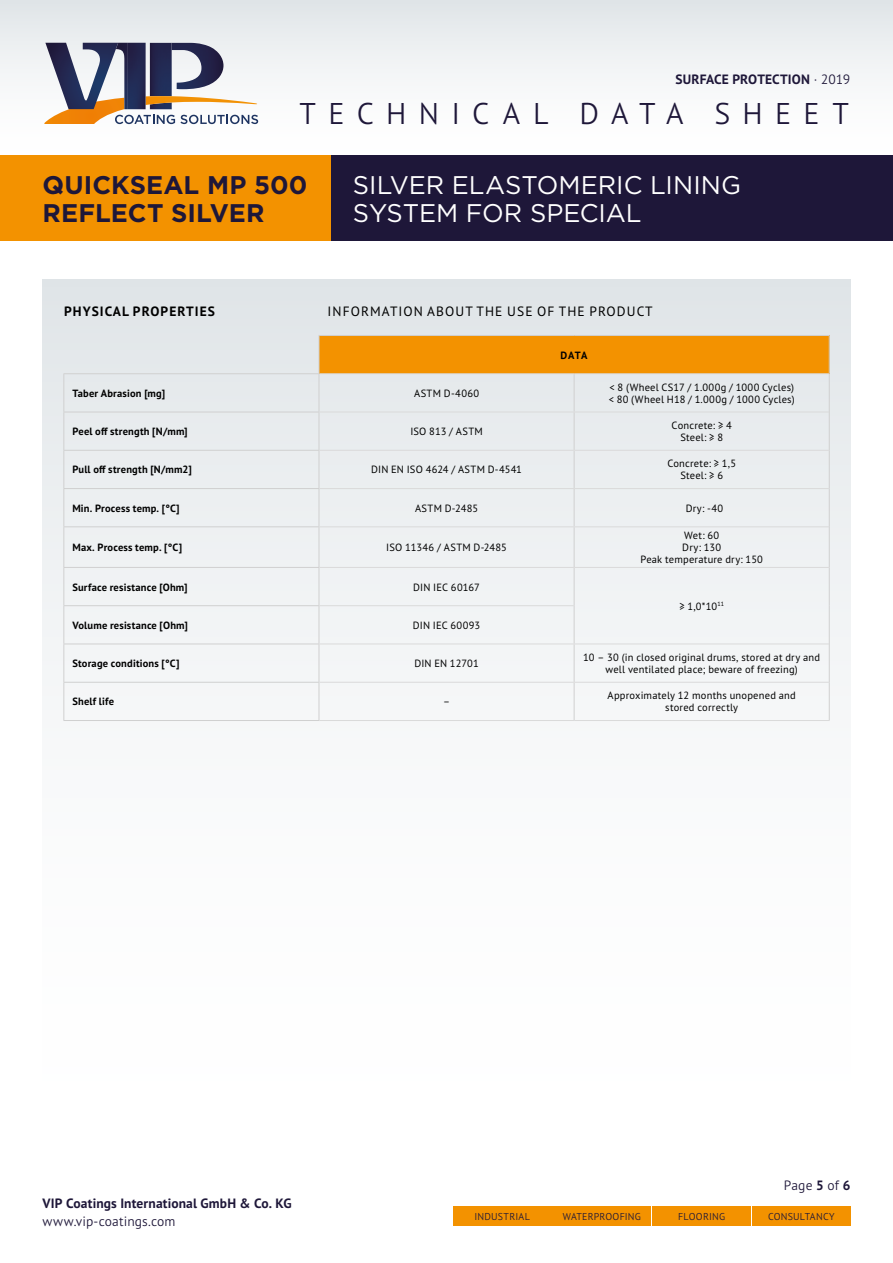
<style>
.page{position:relative;width:893px;height:1263px;background:#fff}
.page>*{position:absolute;margin:0;border:0;box-sizing:border-box;transform-origin:0 0}
.t1{font:300 30px "PT Sans Pro";letter-spacing:.405em;color:#1e1739}
.t2{font:25.5px/28.5px "Gotham";color:#fff}
.t3{font:700 25.5px/28.5px "Gotham";color:#1e1739}
.t4{font:700 13.5px "PT Sans Pro";letter-spacing:.01em;color:#1e1739}
.t5{font:13.5px "PT Sans Pro";letter-spacing:.08em;color:#000}
.t6{font:300 13.5px "PT Sans Pro";letter-spacing:.01em;color:#1e1739}
.t7{font:700 13.5px "PT Sans Pro";letter-spacing:.08em;color:#000}
.t8{font:10.5px/12px "PT Sans Pro";letter-spacing:.02em;color:#000;text-align:center}
.t9{font:700 10.5px "PT Sans Pro";letter-spacing:.02em;color:#000}
.t10{font:300 9.9px "PT Sans Pro";letter-spacing:.02em;color:#1e1739}
.s1{font-weight:300}
.s2{font-weight:700}
</style>
<div class="page">
<div style="left:0;top:0;width:893px;height:155px;background:linear-gradient(to bottom,#e2e7e9,#fff)"></div>
<div style="left:453px;top:1206px;width:98px;height:20px;background:#f39200"></div>
<div style="left:553px;top:1206px;width:98px;height:20px;background:#f39200"></div>
<div style="left:653px;top:1206px;width:98px;height:20px;background:#f39200"></div>
<div style="left:752px;top:1206px;width:98px;height:20px;background:#f39200"></div>
<svg style="left:44px;top:43px;width:215px;height:81px"></svg>
<div style="left:42px;top:280px;width:808px;height:891px;background:linear-gradient(to bottom,#e3e8ea,#fff)"></div>
<div style="left:319px;top:335px;width:510px;height:39px;background:#f39200"></div>
<hr style="left:319px;top:335px;width:255px;height:1px;background:#d0d0d0">
<hr style="left:319px;top:336px;width:1px;height:37px;background:#d0d0d0">
<hr style="left:574px;top:335px;width:256px;height:1px;background:#d0d0d0">
<hr style="left:829px;top:336px;width:1px;height:38px;background:#d0d0d0">
<hr style="left:63px;top:373px;width:256px;height:1px;background:#d0d0d0">
<hr style="left:63px;top:374px;width:1px;height:38px;background:#d0d0d0">
<hr style="left:319px;top:374px;width:1px;height:38px;background:#d0d0d0">
<hr style="left:574px;top:374px;width:1px;height:38px;background:#d0d0d0">
<hr style="left:829px;top:374px;width:1px;height:38px;background:#d0d0d0">
<hr style="left:63px;top:412px;width:256px;height:1px;background:#d0d0d0">
<hr style="left:63px;top:412px;width:1px;height:38px;background:#d0d0d0">
<hr style="left:319px;top:412px;width:1px;height:38px;background:#d0d0d0">
<hr style="left:574px;top:412px;width:1px;height:38px;background:#d0d0d0">
<hr style="left:829px;top:412px;width:1px;height:38px;background:#d0d0d0">
<hr style="left:63px;top:450px;width:256px;height:1px;background:#d0d0d0">
<hr style="left:63px;top:451px;width:1px;height:37px;background:#d0d0d0">
<hr style="left:319px;top:451px;width:1px;height:37px;background:#d0d0d0">
<hr style="left:574px;top:451px;width:1px;height:37px;background:#d0d0d0">
<hr style="left:829px;top:450px;width:1px;height:39px;background:#d0d0d0">
<hr style="left:63px;top:488px;width:256px;height:1px;background:#d0d0d0">
<hr style="left:63px;top:489px;width:1px;height:37px;background:#d0d0d0">
<hr style="left:319px;top:489px;width:1px;height:37px;background:#d0d0d0">
<hr style="left:574px;top:489px;width:1px;height:37px;background:#d0d0d0">
<hr style="left:829px;top:489px;width:1px;height:38px;background:#d0d0d0">
<hr style="left:63px;top:526px;width:256px;height:1px;background:#d0d0d0">
<hr style="left:63px;top:527px;width:1px;height:40px;background:#d0d0d0">
<hr style="left:319px;top:527px;width:1px;height:40px;background:#d0d0d0">
<hr style="left:574px;top:527px;width:1px;height:40px;background:#d0d0d0">
<hr style="left:829px;top:527px;width:1px;height:40px;background:#d0d0d0">
<hr style="left:63px;top:567px;width:256px;height:1px;background:#d0d0d0">
<hr style="left:63px;top:568px;width:1px;height:37px;background:#d0d0d0">
<hr style="left:319px;top:568px;width:1px;height:37px;background:#d0d0d0">
<hr style="left:574px;top:568px;width:1px;height:38px;background:#d0d0d0">
<hr style="left:829px;top:567px;width:1px;height:39px;background:#d0d0d0">
<hr style="left:63px;top:605px;width:256px;height:1px;background:#d0d0d0">
<hr style="left:63px;top:606px;width:1px;height:38px;background:#d0d0d0">
<hr style="left:319px;top:606px;width:1px;height:38px;background:#d0d0d0">
<hr style="left:574px;top:606px;width:1px;height:38px;background:#d0d0d0">
<hr style="left:829px;top:606px;width:1px;height:38px;background:#d0d0d0">
<hr style="left:63px;top:644px;width:256px;height:1px;background:#d0d0d0">
<hr style="left:63px;top:644px;width:1px;height:38px;background:#d0d0d0">
<hr style="left:319px;top:644px;width:1px;height:38px;background:#d0d0d0">
<hr style="left:574px;top:644px;width:1px;height:38px;background:#d0d0d0">
<hr style="left:829px;top:644px;width:1px;height:38px;background:#d0d0d0">
<hr style="left:63px;top:682px;width:256px;height:1px;background:#d0d0d0">
<hr style="left:63px;top:683px;width:1px;height:37px;background:#d0d0d0">
<hr style="left:319px;top:683px;width:1px;height:37px;background:#d0d0d0">
<hr style="left:574px;top:683px;width:1px;height:37px;background:#d0d0d0">
<hr style="left:829px;top:682px;width:1px;height:38px;background:#d0d0d0">
<hr style="left:63px;top:720px;width:256px;height:1px;background:#d0d0d0">
<hr style="left:319px;top:373px;width:255px;height:1px;background:#dadada">
<hr style="left:574px;top:373px;width:255px;height:1px;background:#dadada">
<hr style="left:319px;top:412px;width:255px;height:1px;background:#dadada">
<hr style="left:574px;top:412px;width:255px;height:1px;background:#dadada">
<hr style="left:319px;top:450px;width:255px;height:1px;background:#dadada">
<hr style="left:574px;top:450px;width:255px;height:1px;background:#dadada">
<hr style="left:319px;top:488px;width:255px;height:1px;background:#dadada">
<hr style="left:574px;top:488px;width:255px;height:1px;background:#dadada">
<hr style="left:319px;top:526px;width:255px;height:1px;background:#dadada">
<hr style="left:574px;top:526px;width:255px;height:1px;background:#dadada">
<hr style="left:319px;top:567px;width:255px;height:1px;background:#dadada">
<hr style="left:574px;top:567px;width:255px;height:1px;background:#dadada">
<hr style="left:319px;top:605px;width:255px;height:1px;background:#dadada">
<hr style="left:319px;top:644px;width:255px;height:1px;background:#dadada">
<hr style="left:574px;top:644px;width:255px;height:1px;background:#dadada">
<hr style="left:319px;top:682px;width:255px;height:1px;background:#dadada">
<hr style="left:574px;top:682px;width:255px;height:1px;background:#dadada">
<hr style="left:319px;top:720px;width:255px;height:1px;background:#dadada">
<hr style="left:574px;top:720px;width:256px;height:1px;background:#dadada">
<div style="left:0;top:155px;width:332px;height:85px;background:#f39200"></div>
<div style="left:332px;top:155px;width:561px;height:85px;background:#1e1739"></div>
<p class="t4" style="left:675px;top:70px;width:176px">SURFACE PROTECTION <span class="s1">· 2019</span></p>
<h1 class="t1" style="left:299px;top:94px;width:551px">TECHNICAL DATA SHEET</h1>
<h2 class="t3" style="left:43px;top:170px;width:266px">QUICKSEAL MP 500<br>REFLECT SILVER</h2>
<h2 class="t2" style="left:353px;top:170px;width:390px">SILVER ELASTOMERIC LINING<br>SYSTEM FOR SPECIAL</h2>
<p class="t7" style="left:64px;top:302px;width:153px">PHYSICAL PROPERTIES</p>
<p class="t5" style="left:327px;top:302px;width:327px">INFORMATION ABOUT THE USE OF THE PRODUCT</p>
<p class="t9" style="left:561px;top:348px;width:29px">DATA</p>
<p class="t9" style="left:72px;top:386px;width:94px">Taber Abrasion [mg]</p>
<p class="t8" style="left:414px;top:387px;width:67px">ASTM D-4060</p>
<p class="t8" style="left:609px;top:381px;width:187px;text-align:left">&lt; 8 (Wheel CS17 / 1.000g / 1000 Cycles) &lt; 80 (Wheel H18 / 1.000g / 1000 Cycles)</p>
<p class="t9" style="left:72px;top:425px;width:117px">Peel off strength [N/mm]</p>
<p class="t8" style="left:410px;top:425px;width:74px">ISO 813 / ASTM</p>
<p class="t8" style="left:672px;top:419px;width:62px">Concrete: ≥ 4<br>Steel: ≥ 8</p>
<p class="t9" style="left:72px;top:463px;width:121px">Pull off strength [N/mm2]</p>
<p class="t8" style="left:371px;top:463px;width:152px">DIN EN ISO 4624 / ASTM D-4541</p>
<p class="t8" style="left:667px;top:457px;width:70px">Concrete: ≥ 1,5<br>Steel: ≥ 6</p>
<p class="t9" style="left:72px;top:501px;width:109px">Min. Process temp. [°C]</p>
<p class="t8" style="left:415px;top:502px;width:65px">ASTM D-2485</p>
<p class="t8" style="left:686px;top:502px;width:39px">Dry: -40</p>
<p class="t9" style="left:72px;top:541px;width:111px">Max. Process temp. [°C]</p>
<p class="t8" style="left:386px;top:541px;width:122px">ISO 11346 / ASTM D-2485</p>
<p class="t8" style="left:640px;top:529px;width:124px">Wet: 60<br>Dry: 130<br>Peak temperature dry: 150</p>
<p class="t9" style="left:72px;top:580px;width:117px">Surface resistance [Ohm]</p>
<p class="t8" style="left:413px;top:581px;width:68px">DIN IEC 60167</p>
<p class="t8" style="left:679px;top:600px;width:46px">≥ 1,0*10<sup>11</sup></p>
<p class="t9" style="left:72px;top:618px;width:117px">Volume resistance [Ohm]</p>
<p class="t8" style="left:413px;top:619px;width:69px">DIN IEC 60093</p>
<p class="t9" style="left:72px;top:656px;width:109px">Storage conditions [°C]</p>
<p class="t8" style="left:414px;top:657px;width:66px">DIN EN 12701</p>
<p class="t8" style="left:583px;top:651px;width:238px">10 – 30 (in closed original drums, stored at dry and well ventilated place; beware of freezing)</p>
<p class="t9" style="left:72px;top:695px;width:43px">Shelf life</p>
<p class="t8" style="left:443px;top:695px;width:8px">–</p>
<p class="t8" style="left:608px;top:689px;width:190px">Approximately 12 months unopened and stored correctly</p>
<p class="t4" style="left:43px;top:1194px;width:251px">VIP Coatings International GmbH &amp; Co. KG</p>
<p class="t6" style="left:43px;top:1213px;width:135px">www.vip-coatings.com</p>
<p class="t6" style="left:784px;top:1177px;width:68px">Page <span class="s2">5</span> of <span class="s2">6</span></p>
<p class="t10" style="left:475px;top:1210px;width:57px">INDUSTRIAL</p>
<p class="t10" style="left:563px;top:1210px;width:80px">WATERPROOFING</p>
<p class="t10" style="left:678px;top:1210px;width:48px">FLOORING</p>
<p class="t10" style="left:768px;top:1210px;width:68px">CONSULTANCY</p>
</div>
